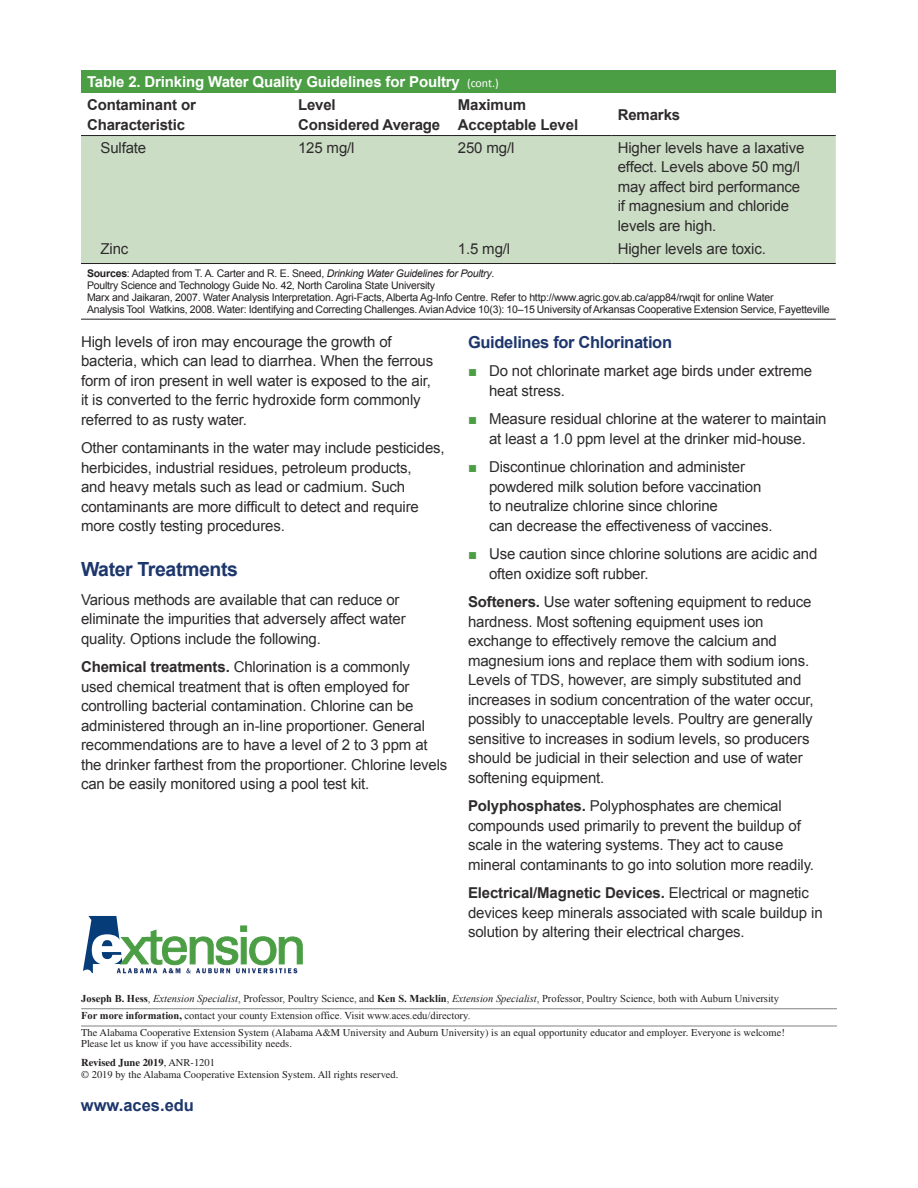
<style>
.page{position:relative;width:918px;height:1188px;background:#fff}
.page>*{position:absolute;margin:0;border:0;box-sizing:border-box;transform-origin:0 0}
.t1{font:700 19.5px "Arial";letter-spacing:-.02em;color:#1d366c}
.t2{font:700 16.5px "Arial";letter-spacing:-.02em;color:#1d366c}
.t3{font:700 16.5px "Arial";color:#1d366c}
.t4{font:15px/19.5px "Arial";letter-spacing:-.01em;color:#2e2b2c}
.t5{font:700 15px/19.5px "Arial";letter-spacing:-.01em;color:#2e2b2c}
.t6{font:700 15px "Arial";letter-spacing:-.01em;color:#fff}
.t7{font:12px "Calibri";color:#fff}
.t8{font:10.5px/12px "Arial";letter-spacing:-.02em;color:#231f20}
.t9{font:10.5px/10.5px "Times LT Std";color:#231f20}
.t10{font:10.5px/17.2px "Times New Roman";color:#231f20}
.s1{font-weight:700}
.s2{font-style:italic}
.s3{color:#4c9e45}
</style>
<div class="page">
<svg style="left:83px;top:916px;width:220px;height:57px"></svg>
<hr style="left:81px;top:1009px;width:756px;height:1px;background:#808285">
<hr style="left:81px;top:1026px;width:756px;height:1px;background:#808285">
<div style="left:81px;top:70px;width:755px;height:23px;background:#4c9e45"></div>
<div style="left:81px;top:136px;width:755px;height:127px;background:#ccddc6"></div>
<hr style="left:81px;top:135px;width:211px;height:1px;background:#231f20">
<hr style="left:292px;top:135px;width:160px;height:1px;background:#231f20">
<hr style="left:452px;top:135px;width:160px;height:1px;background:#231f20">
<hr style="left:612px;top:135px;width:224px;height:1px;background:#231f20">
<hr style="left:81px;top:263px;width:211px;height:1px;background:#231f20">
<hr style="left:292px;top:263px;width:160px;height:1px;background:#231f20">
<hr style="left:452px;top:263px;width:160px;height:1px;background:#231f20">
<hr style="left:612px;top:263px;width:224px;height:1px;background:#231f20">
<hr style="left:81px;top:319px;width:211px;height:1px;background:#231f20">
<hr style="left:292px;top:319px;width:160px;height:1px;background:#231f20">
<hr style="left:452px;top:319px;width:160px;height:1px;background:#231f20">
<hr style="left:612px;top:319px;width:224px;height:1px;background:#231f20">
<p class="t6" style="left:87px;top:72px;width:374px">Table 2. Drinking Water Quality Guidelines for Poultry</p>
<p class="t5" style="left:87px;top:96px;width:110px">Contaminant or<br>Characteristic</p>
<p class="t5" style="left:298px;top:96px;width:144px">Level<br>Considered Average</p>
<p class="t5" style="left:458px;top:96px;width:122px">Maximum<br>Acceptable Level</p>
<p class="t5" style="left:618px;top:105px;width:64px">Remarks</p>
<p class="t4" style="left:101px;top:138px;width:47px">Sulfate</p>
<p class="t4" style="left:298px;top:138px;width:58px">125 mg/l</p>
<p class="t4" style="left:458px;top:138px;width:58px">250 mg/l</p>
<p class="t4" style="left:618px;top:138px;width:188px">Higher levels have a laxative effect. Levels above 50 mg/l may affect bird performance if magnesium and chloride levels are high.</p>
<p class="t4" style="left:101px;top:239px;width:29px">Zinc</p>
<p class="t4" style="left:458px;top:239px;width:54px">1.5 mg/l</p>
<p class="t4" style="left:618px;top:239px;width:150px">Higher levels are toxic.</p>
<p class="t8" style="left:87px;top:268px;width:744px"><span class="s1">Sources</span>: Adapted from T. A. Carter and R. E. Sneed, <span class="s2">Drinking Water Guidelines for Poultry</span>.<br>Poultry Science and Technology Guide No. 42, North Carolina State University<br>Marx and Jaikaran, 2007. Water Analysis Interpretation. Agri-Facts, Alberta Ag-Info Centre. Refer to http://www.agric.gov.ab.ca/app84/rwqit for online Water<br>Analysis Tool Watkins, 2008. Water: Identifying and Correcting Challenges. Avian Advice 10(3): 10–15 University of Arkansas Cooperative Extension Service, Fayetteville</p>
<p class="t7" style="left:467px;top:75px;width:33px">(cont.)</p>
<p class="t4" style="left:81px;top:332px;width:354px">High levels of iron may encourage the growth of bacteria, which can lead to diarrhea. When the ferrous form of iron present in well water is exposed to the air, it is converted to the ferric hydroxide form commonly referred to as rusty water.</p>
<p class="t4" style="left:81px;top:439px;width:365px">Other contaminants in the water may include pesticides, herbicides, industrial residues, petroleum products,<br>and heavy metals such as lead or cadmium. Such contaminants are more difficult to detect and require more costly testing procedures.</p>
<h1 class="t1" style="left:81px;top:557px;width:159px">Water Treatments</h1>
<p class="t4" style="left:81px;top:590px;width:326px">Various methods are available that can reduce or eliminate the impurities that adversely affect water quality. Options include the following.</p>
<p class="t4" style="left:81px;top:657px;width:368px"><span class="s1">Chemical treatments.</span> Chlorination is a commonly<br>used chemical treatment that is often employed for controlling bacterial contamination. Chlorine can be administered through an in-line proportioner. General recommendations are to have a level of 2 to 3 ppm at the drinker farthest from the proportioner. Chlorine levels can be easily monitored using a pool test kit.</p>
<p class="t2" style="left:468px;top:331px;width:206px">Guidelines for Chlorination</p>
<p class="t4" style="left:489px;top:361px;width:325px;text-indent:-21px"><span class="s3">■</span> Do not chlorinate market age birds under extreme heat stress.</p>
<p class="t4" style="left:468px;top:409px;width:360px;text-align:center"><span class="s3">■</span> Measure residual chlorine at the waterer to maintain at least a 1.0 ppm level at the drinker mid-house.</p>
<p class="t4" style="left:489px;top:457px;width:285px;text-indent:-21px"><span class="s3">■</span> Discontinue chlorination and administer powdered milk solution before vaccination to neutralize chlorine since chlorine<br>can decrease the effectiveness of vaccines.</p>
<p class="t4" style="left:489px;top:544px;width:330px;text-indent:-21px"><span class="s3">■</span> Use caution since chlorine solutions are acidic and often oxidize soft rubber.</p>
<p class="t4" style="left:468px;top:592px;width:347px"><span class="s1">Softeners.</span> Use water softening equipment to reduce hardness. Most softening equipment uses ion exchange to effectively remove the calcium and magnesium ions and replace them with sodium ions.<br>Levels of TDS, however, are simply substituted and increases in sodium concentration of the water occur, possibly to unacceptable levels. Poultry are generally sensitive to increases in sodium levels, so producers should be judicial in their selection and use of water softening equipment.</p>
<p class="t4" style="left:468px;top:796px;width:348px"><span class="s1">Polyphosphates.</span> Polyphosphates are chemical compounds used primarily to prevent the buildup of scale in the watering systems. They act to cause mineral contaminants to go into solution more readily.</p>
<p class="t4" style="left:468px;top:883px;width:356px"><span class="s1">Electrical/Magnetic Devices.</span> Electrical or magnetic devices keep minerals associated with scale buildup in solution by altering their electrical charges.</p>
<p class="t10" style="left:81px;top:990px;width:699px"><span class="s1">Joseph B. Hess</span>, <span class="s2">Extension Specialist</span>, Professor, Poultry Science, and <span class="s1">Ken S. Macklin</span>, <span class="s2">Extension Specialist</span>, Professor, Poultry Science, both with Auburn University<br><span class="s1">For more information,</span> contact your county Extension office. Visit www.aces.edu/directory.</p>
<p class="t9" style="left:81px;top:1028px;width:705px">The Alabama Cooperative Extension System (Alabama A&amp;M University and Auburn University) is an equal opportunity educator and employer. Everyone is welcome!<br>Please let us know if you have accessibility needs.</p>
<p class="t9" style="left:81px;top:1056px;width:319px;line-height:12px"><span class="s1">Revised June 2019</span>, ANR-1201<br>© 2019 by the Alabama Cooperative Extension System. All rights reserved.</p>
<p class="t3" style="left:81px;top:1094px;width:115px">www.aces.edu</p>
</div>
